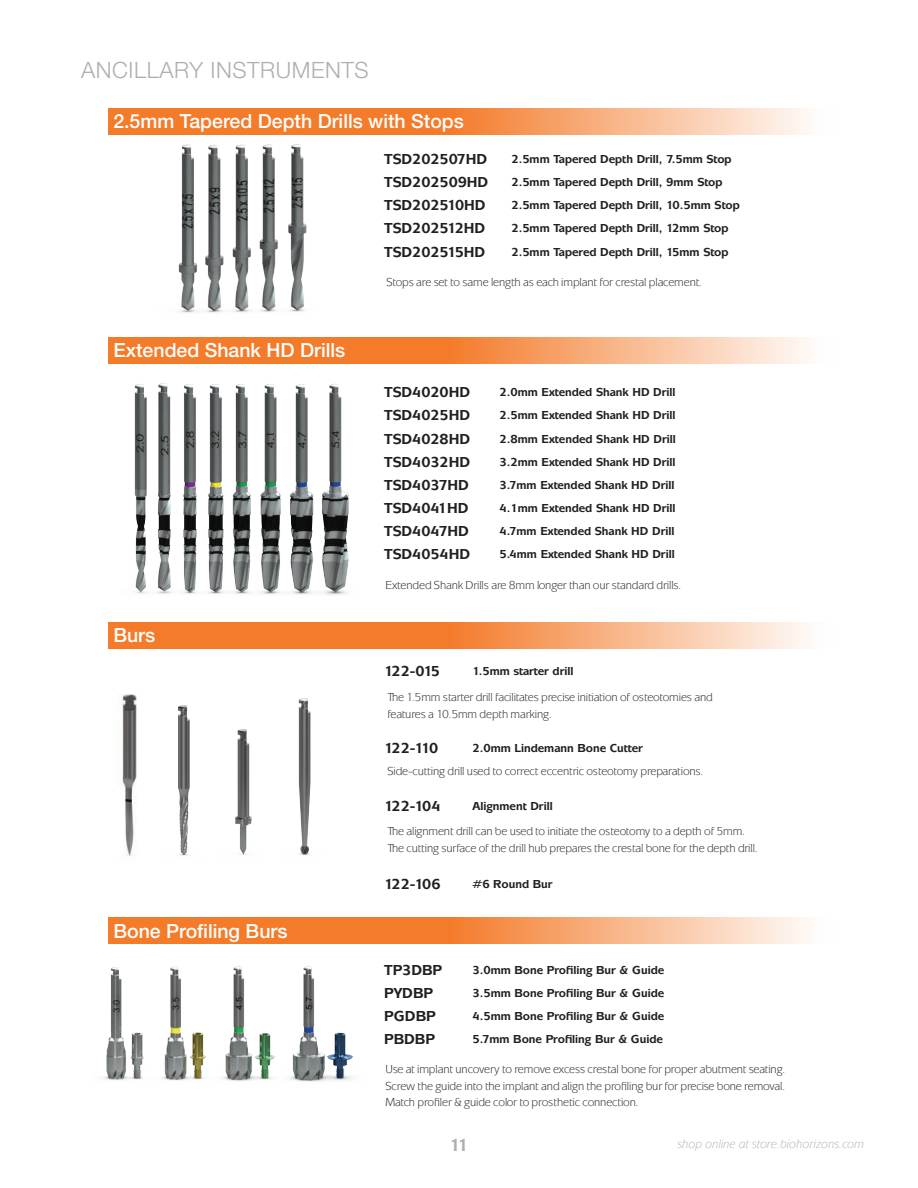
<style>
.page{position:relative;width:918px;height:1188px;background:#fff}
.page>*{position:absolute;margin:0;border:0;box-sizing:border-box;transform-origin:0 0}
.t1{font:300 22.5px "Helvetica Neue LT Pro";letter-spacing:.025em;color:#aeafb3}
.t2{font:500 19.5px "Helvetica Neue LT Pro";color:#fff}
.t3{font:700 18px "Mixage ITC Std";color:#aeafb3}
.catalog_part_numbers{font:700 15px "Mixage ITC Std";color:#231f20}
.t4{font:italic 12.6px "Mixage ITC Std";color:#aeafb3}
.catalog_description{font:12px/16.5px "Mixage ITC Std";letter-spacing:-.01em;color:#231f20;text-align:justify}
.catalog_part_descrip{font:700 12px "Mixage ITC Std";color:#231f20}
</style>
<div class="page">
<svg style="left:108px;top:108px;width:701px;height:27px;fill:#f47e2f"></svg>
<svg style="left:108px;top:338px;width:701px;height:26px;fill:#f47e2f"></svg>
<svg style="left:108px;top:622px;width:701px;height:27px;fill:#f47e2f"></svg>
<svg style="left:108px;top:918px;width:701px;height:26px;fill:#f47e2f"></svg>
<img style="left:134px;top:383px;width:215px;height:212px">
<img style="left:103px;top:966px;width:250px;height:116px">
<img style="left:178px;top:144px;width:129px;height:169px">
<img style="left:178px;top:698px;width:133px;height:158px">
<img style="left:121px;top:694px;width:16px;height:162px">
<p class="t1" style="left:81px;top:56px;width:289px">ANCILLARY INSTRUMENTS</p>
<h2 class="t2" style="left:113px;top:110px;width:352px">2.5mm Tapered Depth Drills with Stops</h2>
<p class="catalog_part_numbers" style="left:384px;top:150px;width:105px">TSD202507HD</p>
<p class="catalog_part_descrip" style="left:511px;top:151px;width:222px">2.5mm Tapered Depth Drill, 7.5mm Stop</p>
<p class="catalog_part_numbers" style="left:384px;top:173px;width:106px">TSD202509HD</p>
<p class="catalog_part_descrip" style="left:511px;top:175px;width:213px">2.5mm Tapered Depth Drill, 9mm Stop</p>
<p class="catalog_part_numbers" style="left:384px;top:196px;width:103px">TSD202510HD</p>
<p class="catalog_part_descrip" style="left:511px;top:198px;width:230px">2.5mm Tapered Depth Drill, 10.5mm Stop</p>
<p class="catalog_part_numbers" style="left:384px;top:219px;width:103px">TSD202512HD</p>
<p class="catalog_part_descrip" style="left:511px;top:221px;width:219px">2.5mm Tapered Depth Drill, 12mm Stop</p>
<p class="catalog_part_numbers" style="left:384px;top:243px;width:103px">TSD202515HD</p>
<p class="catalog_part_descrip" style="left:511px;top:245px;width:219px">2.5mm Tapered Depth Drill, 15mm Stop</p>
<h2 class="t2" style="left:113px;top:339px;width:233px">Extended Shank HD Drills</h2>
<h2 class="t2" style="left:113px;top:624px;width:43px">Burs</h2>
<h2 class="t2" style="left:113px;top:919px;width:176px">Bone Profiling Burs</h2>
<p class="catalog_description" style="left:386px;top:274px;width:317px">Stops are set to same length as each implant for crestal placement.</p>
<p class="catalog_part_numbers" style="left:384px;top:383px;width:88px">TSD4020HD</p>
<p class="catalog_part_descrip" style="left:500px;top:385px;width:178px">2.0mm Extended Shank HD Drill</p>
<p class="catalog_part_numbers" style="left:384px;top:406px;width:88px">TSD4025HD</p>
<p class="catalog_part_descrip" style="left:500px;top:408px;width:178px">2.5mm Extended Shank HD Drill</p>
<p class="catalog_part_numbers" style="left:384px;top:430px;width:88px">TSD4028HD</p>
<p class="catalog_part_descrip" style="left:500px;top:431px;width:178px">2.8mm Extended Shank HD Drill</p>
<p class="catalog_part_numbers" style="left:384px;top:453px;width:88px">TSD4032HD</p>
<p class="catalog_part_descrip" style="left:500px;top:454px;width:178px">3.2mm Extended Shank HD Drill</p>
<p class="catalog_part_numbers" style="left:384px;top:476px;width:86px">TSD4037HD</p>
<p class="catalog_part_descrip" style="left:500px;top:478px;width:176px">3.7mm Extended Shank HD Drill</p>
<p class="catalog_part_numbers" style="left:384px;top:499px;width:86px">TSD4041HD</p>
<p class="catalog_part_descrip" style="left:500px;top:501px;width:178px">4.1mm Extended Shank HD Drill</p>
<p class="catalog_part_numbers" style="left:384px;top:522px;width:86px">TSD4047HD</p>
<p class="catalog_part_descrip" style="left:500px;top:524px;width:176px">4.7mm Extended Shank HD Drill</p>
<p class="catalog_part_numbers" style="left:384px;top:545px;width:88px">TSD4054HD</p>
<p class="catalog_part_descrip" style="left:500px;top:547px;width:177px">5.4mm Extended Shank HD Drill</p>
<p class="catalog_description" style="left:386px;top:576px;width:297px">Extended Shank Drills are 8mm longer than our standard drills.</p>
<p class="catalog_part_numbers" style="left:384px;top:662px;width:57px">122-015</p>
<p class="catalog_part_descrip" style="left:472px;top:664px;width:102px">1.5mm starter drill</p>
<p class="catalog_description" style="left:387px;top:689px;width:327px">The 1.5mm starter drill facilitates precise initiation of osteotomies and features a 10.5mm depth marking.</p>
<p class="catalog_part_numbers" style="left:384px;top:739px;width:56px">122-110</p>
<p class="catalog_part_descrip" style="left:472px;top:741px;width:172px">2.0mm Lindemann Bone Cutter</p>
<p class="catalog_description" style="left:387px;top:763px;width:317px">Side-cutting drill used to correct eccentric osteotomy preparations.</p>
<p class="catalog_part_numbers" style="left:384px;top:797px;width:58px">122-104</p>
<p class="catalog_part_descrip" style="left:472px;top:799px;width:82px">Alignment Drill</p>
<p class="catalog_description" style="left:387px;top:823px;width:359px">The alignment drill can be used to initiate the osteotomy to a depth of 5mm.</p>
<p class="catalog_description" style="left:387px;top:840px;width:372px">The cutting surface of the drill hub prepares the crestal bone for the depth drill.</p>
<p class="catalog_part_numbers" style="left:384px;top:875px;width:58px">122-106</p>
<p class="catalog_part_descrip" style="left:472px;top:877px;width:81px">#6 Round Bur</p>
<p class="catalog_part_numbers" style="left:384px;top:961px;width:60px">TP3DBP</p>
<p class="catalog_part_descrip" style="left:472px;top:963px;width:193px">3.0mm Bone Profiling Bur &amp; Guide</p>
<p class="catalog_part_numbers" style="left:384px;top:984px;width:51px">PYDBP</p>
<p class="catalog_part_descrip" style="left:472px;top:986px;width:193px">3.5mm Bone Profiling Bur &amp; Guide</p>
<p class="catalog_part_numbers" style="left:384px;top:1007px;width:53px">PGDBP</p>
<p class="catalog_part_descrip" style="left:472px;top:1009px;width:193px">4.5mm Bone Profiling Bur &amp; Guide</p>
<p class="catalog_part_numbers" style="left:384px;top:1030px;width:52px">PBDBP</p>
<p class="catalog_part_descrip" style="left:472px;top:1032px;width:192px">5.7mm Bone Profiling Bur &amp; Guide</p>
<p class="catalog_description" style="left:386px;top:1061px;width:401px">Use at implant uncovery to remove excess crestal bone for proper abutment seating.<br>Screw the guide into the implant and align the profiling bur for precise bone removal.<br>Match profiler &amp; guide color to prosthetic connection.</p>
<h3 class="t3" style="left:449px;top:1135px;width:21px">11</h3>
<p class="t4" style="left:678px;top:1137px;width:188px">shop online at store.biohorizons.com</p>
</div>
